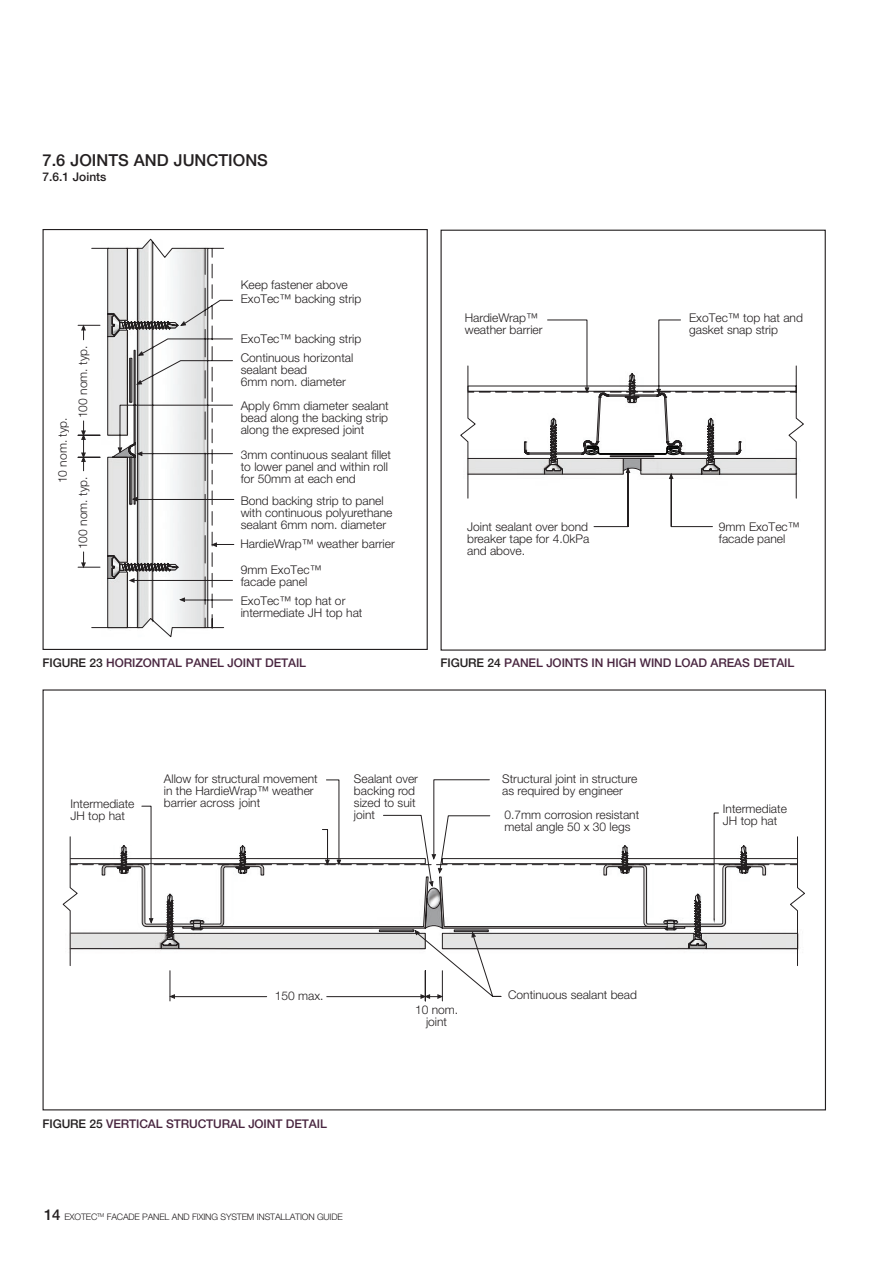
<style>
.page{position:relative;width:893px;height:1263px;background:#fff}
.page>*{position:absolute;margin:0;border:0;box-sizing:border-box;transform-origin:0 0}
.Sub_Heading{font:500 16.5px "Helvetica Neue LT Std";color:#231f20}
.t1{font:300 12px/12px "Helvetica Neue";color:#231f20}
.Body_Copy{font:500 12px "Helvetica Neue LT Std";letter-spacing:-.01em;color:#492640}
.Sub_Heading-2{font:500 12px "Helvetica Neue LT Std";color:#231f20}
.t2{font:300 9px "Helvetica Neue LT Std";letter-spacing:-.02em;color:#231f20}
.s1{color:#231f20}
.s2{font-weight:500;font-size:15px}
</style>
<div class="page">
<svg style="left:62px;top:779px;width:743px;height:223px"></svg>
<svg style="left:77px;top:238px;width:158px;height:400px"></svg>
<svg style="left:460px;top:319px;width:344px;height:209px"></svg>
<p class="Sub_Heading" style="left:43px;top:150px;width:227px">7.6 JOINTS AND JUNCTIONS</p>
<p class="Sub_Heading-2" style="left:43px;top:169px;width:65px">7.6.1 Joints</p>
<p class="t1" style="left:56px;top:483px;width:68px;rotate:-90deg">10 nom. typ.</p>
<p class="t1" style="left:77px;top:418px;width:74px;rotate:-90deg">100 nom. typ.</p>
<p class="t1" style="left:77px;top:549px;width:74px;rotate:-90deg">100 nom. typ.</p>
<p class="t1" style="left:241px;top:277px;width:122px;line-height:14.4px">Keep fastener above<br>ExoTec™ backing strip</p>
<p class="t1" style="left:241px;top:332px;width:122px">ExoTec™ backing strip</p>
<p class="t1" style="left:241px;top:351px;width:114px">Continuous horizontal sealant bead<br>6mm nom. diameter</p>
<p class="t1" style="left:241px;top:400px;width:150px;text-align:justify">Apply 6mm diameter sealant bead along the backing strip along the expresed joint</p>
<p class="t1" style="left:241px;top:448px;width:152px">3mm continuous sealant fillet to lower panel and within roll for 50mm at each end</p>
<p class="t1" style="left:241px;top:494px;width:153px">Bond backing strip to panel with continuous polyurethane sealant 6mm nom. diameter</p>
<p class="t1" style="left:240px;top:538px;width:156px">HardieWrap™ weather barrier</p>
<p class="t1" style="left:241px;top:563px;width:82px">9mm ExoTec™</p>
<p class="t1" style="left:241px;top:595px;width:106px">ExoTec™ top hat or</p>
<p class="t1" style="left:241px;top:575px;width:68px">facade panel</p>
<p class="t1" style="left:241px;top:607px;width:123px">intermediate JH top hat</p>
<p class="Body_Copy" style="left:43px;top:655px;width:265px"><span class="s1">FIGURE 23</span> HORIZONTAL PANEL JOINT DETAIL</p>
<p class="t1" style="left:465px;top:312px;width:79px">HardieWrap™ weather barrier</p>
<p class="t1" style="left:689px;top:312px;width:115px">ExoTec™ top hat and gasket snap strip</p>
<p class="t1" style="left:719px;top:520px;width:82px">9mm ExoTec™</p>
<p class="t1" style="left:467px;top:521px;width:124px;text-align:justify">Joint sealant over bond breaker tape for 4.0kPa and above.</p>
<p class="t1" style="left:719px;top:532px;width:68px">facade panel</p>
<p class="Body_Copy" style="left:441px;top:656px;width:355px"><span class="s1">FIGURE 24</span> PANEL JOINTS IN HIGH WIND LOAD AREAS DETAIL</p>
<p class="t1" style="left:70px;top:797px;width:66px">Intermediate<br>JH top hat</p>
<p class="t1" style="left:164px;top:772px;width:155px">Allow for structural movement in the HardieWrap™ weather barrier across joint</p>
<p class="t1" style="left:354px;top:772px;width:66px">Sealant over backing rod sized to suit joint</p>
<p class="t1" style="left:502px;top:773px;width:137px">Structural joint in structure as required by engineer</p>
<p class="t1" style="left:504px;top:808px;width:136px">0.7mm corrosion resistant metal angle 50 x 30 legs</p>
<p class="t1" style="left:723px;top:802px;width:66px">Intermediate<br>JH top hat</p>
<p class="t1" style="left:275px;top:990px;width:50px">150 max.</p>
<p class="t1" style="left:415px;top:1003px;width:45px;text-align:center">10 nom. joint</p>
<p class="t1" style="left:508px;top:988px;width:130px">Continuous sealant bead</p>
<p class="Body_Copy" style="left:43px;top:1116px;width:286px"><span class="s1">FIGURE 25</span> VERTICAL STRUCTURAL JOINT DETAIL</p>
<p class="t2" style="left:44px;top:1212px;width:300px"><span class="s2">14</span> EXOTEC<sup>TM</sup> FACADE PANEL AND FIXING SYSTEM INSTALLATION GUIDE</p>
</div>
